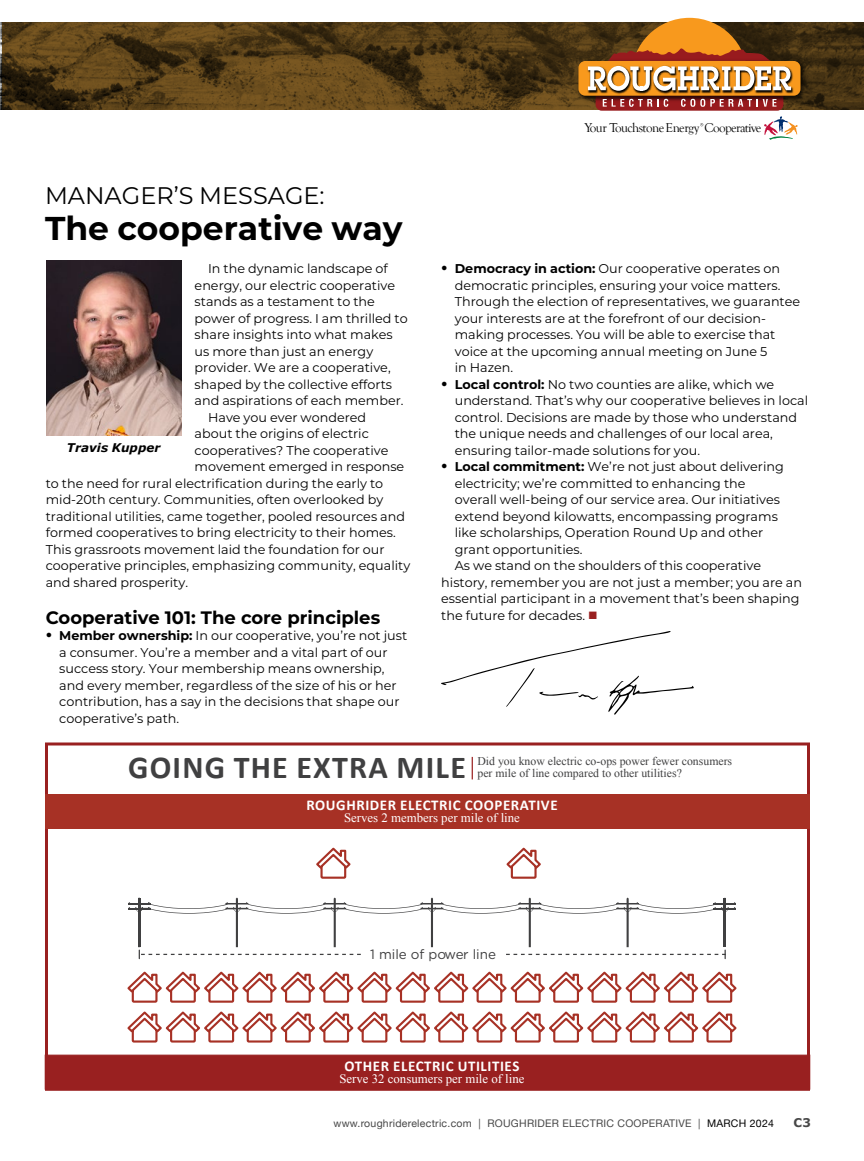
<style>
.page{position:relative;width:864px;height:1161px;background:#fff}
.page>*{position:absolute;margin:0;border:0;box-sizing:border-box;transform-origin:0 0}
.t1{font:700 33px "Montserrat";color:#000}
.t2{font:700 32.1px "Calibri";letter-spacing:.04em;color:#404041}
.t3{font:24px "Montserrat";color:#000}
.t4{font:700 18px "Montserrat";color:#000}
.t5{font:700 15px "Calibri";letter-spacing:.04em;color:#fff}
.t6{font:13.5px "Gotham";color:#404041}
.t7{font:13.2px "Goudy Old Style T";letter-spacing:-.05em;color:#000}
.t8{font:12.75px/16.5px "Montserrat";color:#000}
.t9{font:12.75px "Times New Roman";color:#fff}
.t10{font:italic 700 12px "Verdana";color:#000}
.t11{font:700 12px "Verdana";color:#474747}
.t12{font:11.85px/12.8px "Times New Roman";color:#404041}
.t13{font:10.5px "Helvetica Neue";letter-spacing:.025em;color:#474747}
.s1{font-weight:700;font-size:18px}
.s2{font-weight:700}
.s3{color:#992020}
.s4{color:#000}
</style>
<div class="page">
<div style="left:45px;top:742px;width:765px;height:349px;border:3px solid #992020"></div>
<img style="left:46px;top:261px;width:135px;height:175px">
<svg style="left:441px;top:631px;width:253px;height:84px"></svg>
<div style="left:45px;top:1055px;width:765px;height:34px;background:#992020"></div>
<div style="left:45px;top:795px;width:765px;height:34px;background:#a73125"></div>
<svg style="left:127px;top:971px;width:610px;height:32px"></svg>
<svg style="left:127px;top:1011px;width:610px;height:32px"></svg>
<svg style="left:316px;top:847px;width:35px;height:32px"></svg>
<svg style="left:506px;top:847px;width:35px;height:32px"></svg>
<svg style="left:128px;top:898px;width:608px;height:61px"></svg>
<svg style="left:472px;top:757px;width:1px;height:22px"></svg>
<svg style="left:2px;top:22px;width:862px;height:88px;background:#523b16"></svg>
<div style="left:596px;top:76px;width:187px;height:35px;background:#981b1e;border-radius:6px"></div>
<img style="left:575px;top:58px;width:233px;height:45px">
<div style="left:578px;top:61px;width:223px;height:35px;background:#f8991d;border-radius:7px"></div>
<svg style="left:603px;top:99px;width:65px;height:8px"></svg>
<svg style="left:681px;top:99px;width:95px;height:8px"></svg>
<img style="left:587px;top:66px;width:207px;height:28px">
<svg style="left:588px;top:18px;width:203px;height:73px"></svg>
<svg style="left:764px;top:116px;width:34px;height:24px"></svg>
<h3 class="t3" style="left:45px;top:179px;width:281px">MANAGER’S MESSAGE:</h3>
<h1 class="t1" style="left:45px;top:205px;width:359px">The cooperative way</h1>
<p class="t8" style="left:208px;top:260px;width:181px">In the dynamic landscape of</p>
<p class="t8" style="left:195px;top:277px;width:202px">energy, our electric cooperative</p>
<p class="t8" style="left:195px;top:293px;width:182px">stands as a testament to the</p>
<p class="t8" style="left:195px;top:310px;width:215px">power of progress. I am thrilled to</p>
<p class="t8" style="left:195px;top:326px;width:200px">share insights into what makes</p>
<p class="t8" style="left:195px;top:343px;width:180px">us more than just an energy</p>
<p class="t8" style="left:195px;top:359px;width:198px">provider. We are a cooperative,</p>
<p class="t8" style="left:195px;top:376px;width:199px">shaped by the collective efforts</p>
<p class="t8" style="left:195px;top:392px;width:211px">and aspirations of each member.</p>
<p class="t8" style="left:208px;top:409px;width:160px">Have you ever wondered</p>
<p class="t8" style="left:195px;top:425px;width:176px">about the origins of electric</p>
<p class="t8" style="left:195px;top:442px;width:195px">cooperatives? The cooperative</p>
<p class="t8" style="left:195px;top:458px;width:211px">movement emerged in response</p>
<p class="t8" style="left:46px;top:475px;width:339px">to the need for rural electrification during the early to</p>
<p class="t8" style="left:46px;top:491px;width:339px">mid-20th century. Communities, often overlooked by</p>
<p class="t8" style="left:46px;top:508px;width:361px">traditional utilities, came together, pooled resources and</p>
<p class="t8" style="left:46px;top:524px;width:352px">formed cooperatives to bring electricity to their homes.</p>
<p class="t8" style="left:46px;top:541px;width:340px">This grassroots movement laid the foundation for our</p>
<p class="t8" style="left:46px;top:557px;width:366px">cooperative principles, emphasizing community, equality</p>
<p class="t8" style="left:46px;top:574px;width:144px">and shared prosperity.</p>
<h3 class="t4" style="left:46px;top:604px;width:336px">Cooperative 101: The core principles</h3>
<p class="t8" style="left:59px;top:627px;width:349px;text-indent:-13px"><span class="s1">•</span> <span class="s2">Member ownership:</span> In our cooperative, you’re not just a consumer. You’re a member and a vital part of our success story. Your membership means ownership, and every member, regardless of the size of his or her contribution, has a say in the decisions that shape our cooperative’s path.</p>
<p class="t10" style="left:67px;top:439px;width:95px">Travis Kupper</p>
<p class="t7" style="left:585px;top:120px;width:178px">Your TouchstoneEnergy Cooperative</p>
<p class="t8" style="left:455px;top:260px;width:347px;text-indent:-14px"><span class="s1">•</span> <span class="s2">Democracy in action:</span> Our cooperative operates on democratic principles, ensuring your voice matters.<br>Through the election of representatives, we guarantee your interests are at the forefront of our decision&shy;making processes. You will be able to exercise that voice at the upcoming annual meeting on June 5<br>in Hazen.</p>
<p class="t8" style="left:455px;top:376px;width:355px;text-indent:-14px"><span class="s1">•</span> <span class="s2">Local control:</span> No two counties are alike, which we understand. That’s why our cooperative believes in local control. Decisions are made by those who understand the unique needs and challenges of our local area, ensuring tailor-made solutions for you.</p>
<p class="t8" style="left:441px;top:458px;width:344px"><span class="s1">•</span> <span class="s2">Local commitment:</span> We’re not just about delivering</p>
<p class="t8" style="left:455px;top:475px;width:292px">electricity; we’re committed to enhancing the</p>
<p class="t8" style="left:455px;top:491px;width:327px">overall well-being of our service area. Our initiatives</p>
<p class="t8" style="left:455px;top:508px;width:325px">extend beyond kilowatts, encompassing programs</p>
<p class="t8" style="left:455px;top:524px;width:310px">like scholarships, Operation Round Up and other</p>
<p class="t8" style="left:455px;top:541px;width:129px">grant opportunities.</p>
<p class="t8" style="left:455px;top:557px;width:308px">As we stand on the shoulders of this cooperative</p>
<p class="t8" style="left:441px;top:574px;width:362px">history, remember you are not just a member; you are an</p>
<p class="t8" style="left:441px;top:590px;width:360px">essential participant in a movement that’s been shaping</p>
<p class="t8" style="left:441px;top:607px;width:158px">the future for decades. <span class="s3">■</span></p>
<h2 class="t2" style="left:128px;top:745px;width:339px">GOING THE EXTRA MILE</h2>
<p class="t12" style="left:477px;top:754px;width:256px">Did you know electric co-ops power fewer consumers per mile of line compared to other utilities?</p>
<p class="t5" style="left:306px;top:794px;width:253px">ROUGHRIDER ELECTRIC COOPERATIVE</p>
<p class="t9" style="left:344px;top:809px;width:177px">Serves 2 members per mile of line</p>
<p class="t6" style="left:370px;top:946px;width:127px">1 mile of power line</p>
<p class="t5" style="left:345px;top:1056px;width:176px">OTHER ELECTRIC UTILITIES</p>
<p class="t9" style="left:339px;top:1070px;width:187px">Serve 32 consumers per mile of line</p>
<p class="t13" style="left:333px;top:1115px;width:442px">www.roughriderelectric.com | ROUGHRIDER ELECTRIC COOPERATIVE | <span class="s4">MARCH 2024</span></p>
<p class="t11" style="left:793px;top:1114px;width:19px">C3</p>
</div>
